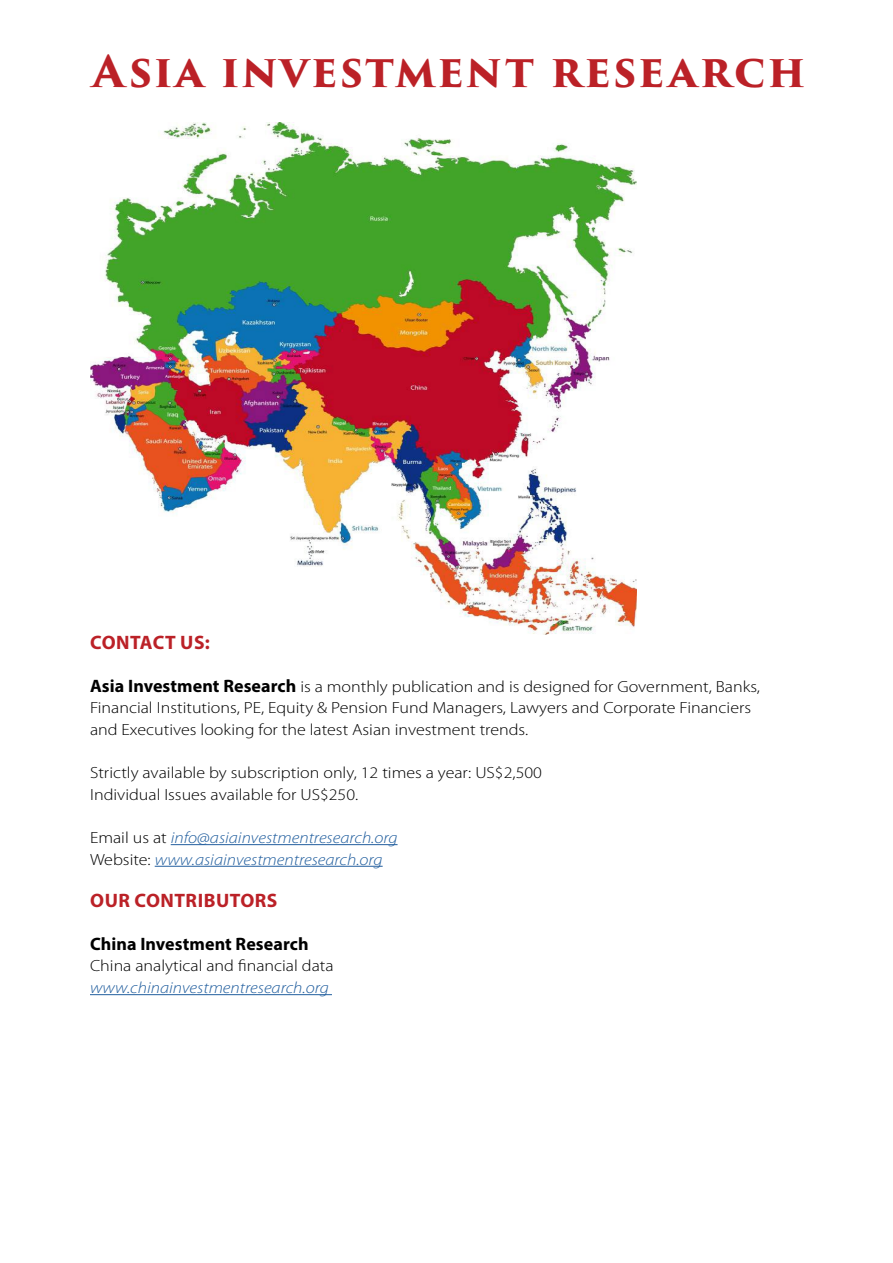
<style>
.page{position:relative;width:893px;height:1263px;background:#fff}
.page>*{position:absolute;margin:0;border:0;box-sizing:border-box;transform-origin:0 0}
.t1{font:700 42.75px "Trajan Pro 3";letter-spacing:.045em;color:#bb2127}
.t2{font:700 19.5px "Myriad Pro";letter-spacing:.025em;color:#bb2127}
.t3{font:700 18px "Myriad Pro";letter-spacing:.005em;color:#000}
.t4{font:300 16.2px/21.6px "Myriad Pro";color:#000;scale:1.11 1}
.t5{font:italic 300 16.2px/21.6px "Myriad Pro";color:#215e9e;scale:1.11 1}
.s1{font-weight:700;font-size:18px}
.s2{font-style:normal;color:#000}
</style>
<div class="page">
<hr style="left:171px;top:844px;width:227px;height:1px;background:#215e9e">
<hr style="left:155px;top:866px;width:228px;height:1px;background:#215e9e">
<hr style="left:90px;top:994px;width:242px;height:1px;background:#215e9e">
<img style="left:90px;top:123px;width:547px;height:512px">
<h1 class="t1" style="left:92px;top:40px;width:715px">Asia investment research</h1>
<p class="t2" style="left:90px;top:630px;width:121px">CONTACT US:</p>
<p class="t4" style="left:90px;top:675px;width:605px"><span class="s1">Asia Investment Research</span> is a monthly publication and is designed for Government, Banks,<br>Financial Institutions, PE, Equity &amp; Pension Fund Managers, Lawyers and Corporate Financiers and Executives looking for the latest Asian investment trends.</p>
<p class="t4" style="left:90px;top:762px;width:409px">Strictly available by subscription only, 12 times a year: US$2,500<br>Individual Issues available for US$250.</p>
<p class="t5" style="left:90px;top:827px;width:279px"><span class="s2">Email us at</span> info@asiainvestmentresearch.org<br><span class="s2">Website:</span> www.asiainvestmentresearch.org</p>
<p class="t2" style="left:90px;top:888px;width:189px">OUR CONTRIBUTORS</p>
<p class="t3" style="left:90px;top:932px;width:220px">China Investment Research</p>
<p class="t4" style="left:90px;top:955px;width:221px">China analytical and financial data</p>
<p class="t5" style="left:90px;top:977px;width:217px">www.chinainvestmentresearch.org</p>
</div>
